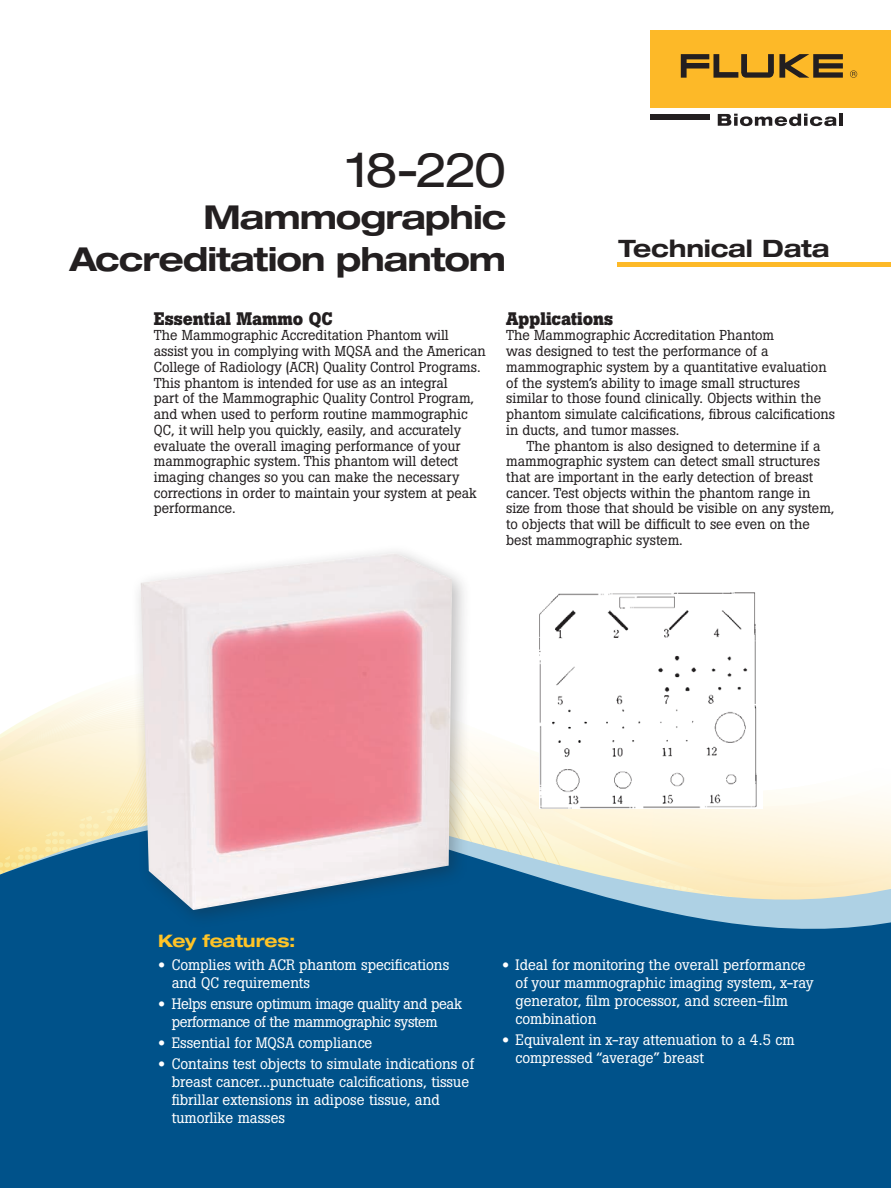
<style>
.page{position:relative;width:891px;height:1188px;background:#fff}
.page>*{position:absolute;margin:0;border:0;box-sizing:border-box;transform-origin:0 0}
.t1{font:expanded 48px "Helvetica Neue LT Std";color:#231f20}
.t2{font:700 expanded 33px/42px "Helvetica Neue LT Std";letter-spacing:-.03em;color:#231f20;text-align:right}
.t3{font:700 expanded 24px "Helvetica Neue LT Std";letter-spacing:-.01em;color:#231f20}
.t4{font:700 18px "Boton Pro";color:#231f20}
.t5{font:700 expanded 17.25px "Helvetica Neue LT Std";letter-spacing:-.005em;color:#ffc426}
.t6{font:15px/18px "Boton Pro";color:#fff}
.t7{font:15px/18px "Boton Pro";letter-spacing:-.025em;color:#fff}
.t8{font:14.25px/15.8px "Boton Pro";color:#231f20}
.s1{font-family:"Helvetica Neue LT Std";font-weight:700;font-stretch:expanded;font-size:14.25px}
</style>
<div class="page">
<svg style="left:0;top:687px;width:539px;height:78px"></svg>
<svg style="left:0;top:768px;width:891px;height:420px;background:#2e7098"></svg>
<hr style="left:618px;top:263px;width:273px;height:4px;background:#fdb928">
<div style="left:131px;top:543px;width:341px;height:386px;background:#231f20;opacity:.3"></div>
<img style="left:141px;top:553px;width:311px;height:357px">
<img style="left:539px;top:592px;width:223px;height:216px">
<div style="left:651px;top:30px;width:240px;height:78px;background:#fdb928"></div>
<svg style="left:681px;top:54px;width:162px;height:24px"></svg>
<svg style="left:850px;top:70px;width:7px;height:8px"></svg>
<div style="left:651px;top:114px;width:59px;height:6px;background:#231f20"></div>
<svg style="left:718px;top:114px;width:119px;height:12px"></svg>
<hr style="left:839px;top:114px;width:4px;height:12px;background:#231f20">
<h1 class="t1" style="left:348px;top:141px;width:160px">18-220</h1>
<h2 class="t2" style="left:69px;top:195px;width:438px">Mammographic<br>Accreditation phantom</h2>
<p class="t4" style="left:154px;top:307px;width:180px">Essential Mammo QC</p>
<p class="t8" style="left:154px;top:327px;width:333px">The Mammographic Accreditation Phantom will assist you in complying with MQSA and the American College of Radiology (ACR) Quality Control Programs.<br>This phantom is intended for use as an integral<br>part of the Mammographic Quality Control Program, and when used to perform routine mammographic QC, it will help you quickly, easily, and accurately evaluate the overall imaging performance of your mammographic system. This phantom will detect imaging changes so you can make the necessary corrections in order to maintain your system at peak performance.</p>
<h3 class="t3" style="left:618px;top:234px;width:213px">Technical Data</h3>
<p class="t4" style="left:506px;top:307px;width:108px">Applications</p>
<p class="t8" style="left:506px;top:327px;width:330px">The Mammographic Accreditation Phantom<br>was designed to test the performance of a mammographic system by a quantitative evaluation of the system’s ability to image small structures similar to those found clinically. Objects within the phantom simulate calcifications, fibrous calcifications in ducts, and tumor masses.</p>
<p class="t8" style="left:506px;top:438px;width:330px;text-indent:20px">The phantom is also designed to determine if a mammographic system can detect small structures that are important in the early detection of breast cancer. Test objects within the phantom range in size from those that should be visible on any system, to objects that will be difficult to see even on the best mammographic system.</p>
<p class="t5" style="left:158px;top:930px;width:139px">Key features:</p>
<p class="t6" style="left:172px;top:956px;width:279px;text-indent:-13px"><span class="s1">•</span> Complies with ACR phantom specifications and QC requirements</p>
<p class="t7" style="left:172px;top:995px;width:292px;text-indent:-14px"><span class="s1">•</span> Helps ensure optimum image quality and peak performance of the mammographic system</p>
<p class="t6" style="left:158px;top:1034px;width:216px"><span class="s1">•</span> Essential for MQSA compliance</p>
<p class="t6" style="left:172px;top:1055px;width:304px;text-indent:-14px"><span class="s1">•</span> Contains test objects to simulate indications of breast cancer...punctuate calcifications, tissue fibrillar extensions in adipose tissue, and tumorlike masses</p>
<p class="t6" style="left:516px;top:956px;width:300px;text-indent:-14px"><span class="s1">•</span> Ideal for monitoring the overall performance of your mammographic imaging system, x-ray generator, film processor, and screen-film combination</p>
<p class="t6" style="left:516px;top:1031px;width:281px;text-indent:-14px"><span class="s1">•</span> Equivalent in x-ray attenuation to a 4.5 cm compressed “average” breast</p>
</div>
